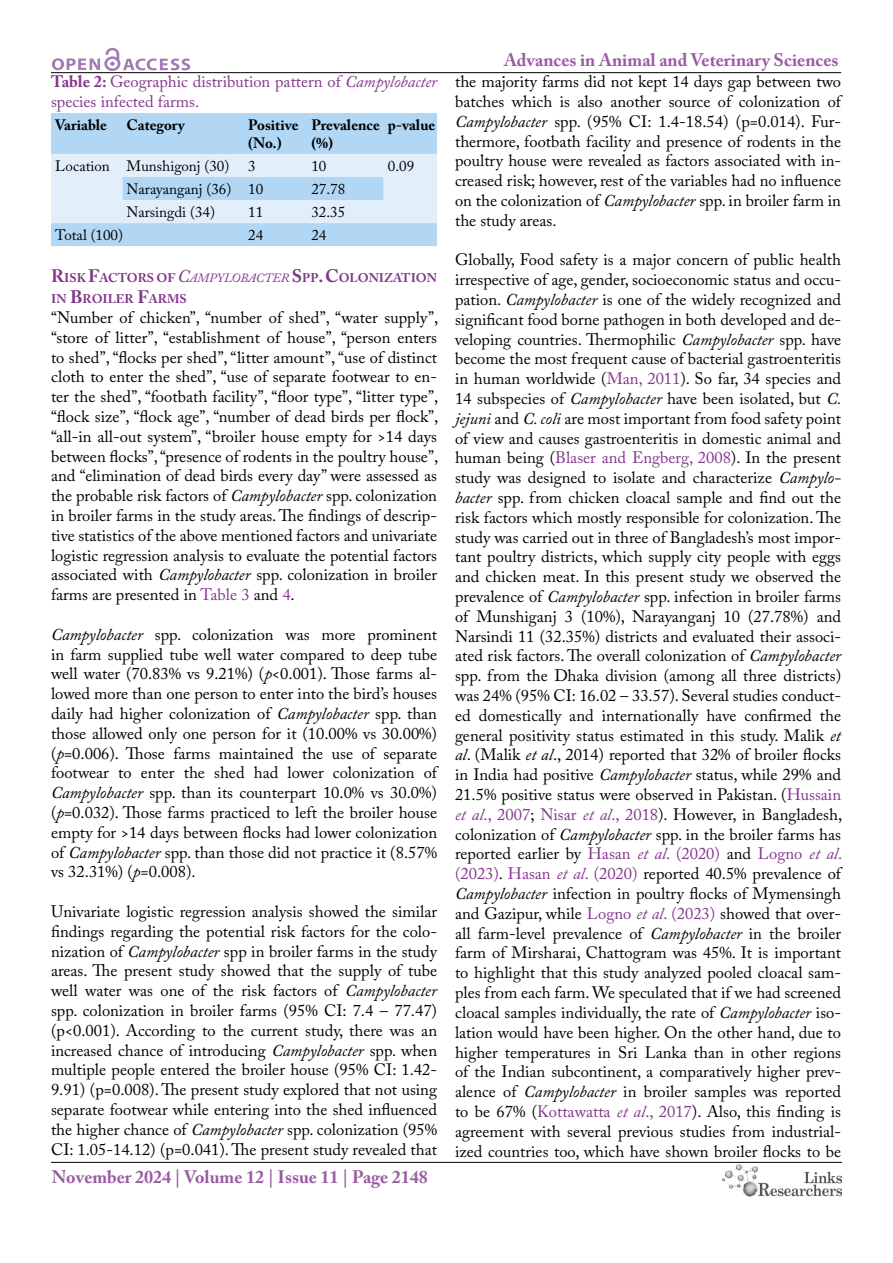
<style>
.page{position:relative;width:893px;height:1263px;background:#fff}
.page>*{position:absolute;margin:0;border:0;box-sizing:border-box;transform-origin:0 0}
.t1{font:700 18px "Adobe Caslon Pro";color:#995ca2}
.t2{font:16.5px/19.8px "Adobe Caslon Pro";color:#000;text-align:justify}
.t3{font:16.5px/19.8px "Adobe Caslon Pro";color:#82368c}
.t4{font:15px "Adobe Caslon Pro";color:#000}
.t5{font:700 15px/18px "Adobe Caslon Pro";color:#000}
.t6{font:700 12.6px/21.6px "Adobe Caslon Pro";color:#82368c}
.s1{font-weight:700}
.s2{font-style:italic}
.s3{font-size:18px}
.s4{font-weight:400;font-style:italic;font-size:18px}
.s5{font-weight:400;font-style:italic}
.s6{color:#82368c}
.s7{font-style:italic;color:#82368c}
</style>
<div class="page">
<hr style="left:51px;top:72px;width:790px;height:1px;background:#000">
<hr style="left:51px;top:1162px;width:791px;height:1px;background:#000">
<svg style="left:52px;top:48px;width:138px;height:23px"></svg>
<img style="left:723px;top:1164px;width:119px;height:33px">
<div style="left:51px;top:113px;width:386px;height:133px;background:#b2d7f4"></div>
<svg style="left:51px;top:154px;width:386px;height:69px;background:#d7e9f9"></svg>
<p class="t3" style="left:51px;top:72px;width:388px"><span class="s1">Table 2:</span> Geographic distribution pattern of <span class="s2">Campylobacter </span>species infected farms.</p>
<p class="t5" style="left:55px;top:116px;width:53px">Variable</p>
<p class="t5" style="left:127px;top:116px;width:60px">Category</p>
<p class="t5" style="left:248px;top:116px;width:52px">Positive (No.)</p>
<p class="t5" style="left:311px;top:116px;width:70px">Prevalence (%)</p>
<p class="t5" style="left:388px;top:116px;width:49px">p-value</p>
<p class="t4" style="left:55px;top:157px;width:176px">Location Munshigonj (30)</p>
<p class="t4" style="left:248px;top:157px;width:9px">3</p>
<p class="t4" style="left:311px;top:157px;width:16px">10</p>
<p class="t4" style="left:388px;top:157px;width:28px">0.09</p>
<p class="t4" style="left:127px;top:180px;width:138px">Narayanganj (36) 10</p>
<p class="t4" style="left:311px;top:180px;width:35px">27.78</p>
<p class="t4" style="left:127px;top:203px;width:90px">Narsingdi (34)</p>
<p class="t4" style="left:248px;top:203px;width:16px">11</p>
<p class="t4" style="left:311px;top:203px;width:35px">32.35</p>
<p class="t4" style="left:55px;top:226px;width:69px">Total (100)</p>
<p class="t4" style="left:248px;top:226px;width:16px">24</p>
<p class="t4" style="left:311px;top:226px;width:16px">24</p>
<p class="t6" style="left:51px;top:266px;width:388px"><span class="s3">R</span>ISK <span class="s3">F</span>ACTORS OF <span class="s4">C</span><span class="s5">AMPYLOBACTER</span> <span class="s3">S</span>PP<span class="s3">. C</span>OLONIZATION<br>IN <span class="s3">B</span>ROILER <span class="s3">F</span>ARMS</p>
<p class="t2" style="left:51px;top:307px;width:389px">“Number of chicken”, “number of shed”, “water supply”, “store of litter”, “establishment of house”, “person enters to shed”, “flocks per shed”, “litter amount”, “use of distinct cloth to enter the shed”, “use of separate footwear to en&shy;ter the shed”, “footbath facility”, “floor type”, “litter type”, “flock size”, “flock age”, “number of dead birds per flock”, “all-in all-out system”, “broiler house empty for &gt;14 days between flocks”, “presence of rodents in the poultry house”, and “elimination of dead birds every day” were assessed as the probable risk factors of <span class="s2">Campylobacter</span> spp. colonization in broiler farms in the study areas. The findings of descrip&shy;tive statistics of the above mentioned factors and univariate logistic regression analysis to evaluate the potential factors associated with <span class="s2">Campylobacter</span> spp. colonization in broiler farms are presented in <span class="s6">Table 3</span> and <span class="s6">4</span>.</p>
<p class="t2" style="left:51px;top:624px;width:388px"><span class="s2">Campylobacter</span> spp. colonization was more prominent in farm supplied tube well water compared to deep tube well water (70.83% vs 9.21%) (<span class="s2">p</span>&lt;0.001). Those farms al&shy;lowed more than one person to enter into the bird’s houses daily had higher colonization of <span class="s2">Campylobacter</span> spp. than those allowed only one person for it (10.00% vs 30.00%) (<span class="s2">p</span>=0.006). Those farms maintained the use of separate footwear to enter the shed had lower colonization of <span class="s2">Campylobacter</span> spp. than its counterpart 10.0% vs 30.0%) (<span class="s2">p</span>=0.032). Those farms practiced to left the broiler house empty for &gt;14 days between flocks had lower colonization of <span class="s2">Campylobacter</span> spp. than those did not practice it (8.57% vs 32.31%) (<span class="s2">p</span>=0.008).</p>
<p class="t2" style="left:51px;top:901px;width:388px">Univariate logistic regression analysis showed the similar findings regarding the potential risk factors for the colo&shy;nization of <span class="s2">Campylobacter</span> spp in broiler farms in the study areas. The present study showed that the supply of tube well water was one of the risk factors of <span class="s2">Campylobacter </span>spp. colonization in broiler farms (95% CI: 7.4 – 77.47) (p&lt;0.001). According to the current study, there was an increased chance of introducing <span class="s2">Campylobacter</span> spp. when multiple people entered the broiler house (95% CI: 1.42- 9.91) (p=0.008). The present study explored that not using separate footwear while entering into the shed influenced the higher chance of <span class="s2">Campylobacter</span> spp. colonization (95% CI: 1.05-14.12) (p=0.041). The present study revealed that</p>
<p class="t1" style="left:52px;top:1166px;width:378px">November 2024 | Volume 12 | Issue 11 | Page 2148</p>
<p class="t1" style="left:504px;top:50px;width:336px">Advances in Animal and Veterinary Sciences</p>
<p class="t2" style="left:455px;top:72px;width:388px">the majority farms did not kept 14 days gap between two batches which is also another source of colonization of <span class="s2">Campylobacter</span> spp. (95% CI: 1.4-18.54) (p=0.014). Fur&shy;thermore, footbath facility and presence of rodents in the poultry house were revealed as factors associated with in&shy;creased risk; however, rest of the variables had no influence on the colonization of <span class="s2">Campylobacter</span> spp. in broiler farm in the study areas.</p>
<p class="t2" style="left:455px;top:250px;width:389px">Globally, Food safety is a major concern of public health irrespective of age, gender, socioeconomic status and occu&shy;pation. <span class="s2">Campylobacter</span> is one of the widely recognized and significant food borne pathogen in both developed and de&shy;veloping countries. Thermophilic <span class="s2">Campylobacter</span> spp. have become the most frequent cause of bacterial gastroenteritis in human worldwide (<span class="s6">Man, 2011</span>). So far, 34 species and 14 subspecies of <span class="s2">Campylobacter</span> have been isolated, but <span class="s2">C. jejuni</span> and <span class="s2">C. coli</span> are most important from food safety point of view and causes gastroenteritis in domestic animal and human being (<span class="s6">Blaser and Engberg, 2008</span>). In the present study was designed to isolate and characterize <span class="s2">Campylo&shy;bacter</span> spp. from chicken cloacal sample and find out the risk factors which mostly responsible for colonization. The study was carried out in three of Bangladesh’s most impor&shy;tant poultry districts, which supply city people with eggs and chicken meat. In this present study we observed the prevalence of <span class="s2">Campylobacter</span> spp. infection in broiler farms of Munshiganj 3 (10%), Narayanganj 10 (27.78%) and Narsindi 11 (32.35%) districts and evaluated their associ&shy;ated risk factors. The overall colonization of <span class="s2">Campylobacter </span>spp. from the Dhaka division (among all three districts) was 24% (95% CI: 16.02 – 33.57). Several studies conduct&shy;ed domestically and internationally have confirmed the general positivity status estimated in this study. Malik <span class="s2">et al</span>. (Malik <span class="s2">et al</span>., 2014) reported that 32% of broiler flocks in India had positive <span class="s2">Campylobacter</span> status, while 29% and 21.5% positive status were observed in Pakistan. (<span class="s6">Hussain </span><span class="s7">et al</span><span class="s6">., 2007</span>; <span class="s6">Nisar</span> <span class="s7">et al</span><span class="s6">., 2018</span>). However, in Bangladesh, colonization of <span class="s2">Campylobacter</span> spp. in the broiler farms has reported earlier by <span class="s6">Hasan</span> <span class="s7">et al</span><span class="s6">. (2020)</span> and <span class="s6">Logno</span> <span class="s7">et al</span><span class="s6">. (2023)</span>. <span class="s6">Hasan</span> <span class="s7">et al</span><span class="s6">. (2020)</span> reported 40.5% prevalence of <span class="s2">Campylobacter</span> infection in poultry flocks of Mymensingh and Gazipur, while <span class="s6">Logno</span> <span class="s7">et al</span><span class="s6">. (2023)</span> showed that over&shy;all farm-level prevalence of <span class="s2">Campylobacter</span> in the broiler farm of Mirsharai, Chattogram was 45%. It is important to highlight that this study analyzed pooled cloacal sam&shy;ples from each farm. We speculated that if we had screened cloacal samples individually, the rate of <span class="s2">Campylobacter</span> iso&shy;lation would have been higher. On the other hand, due to higher temperatures in Sri Lanka than in other regions of the Indian subcontinent, a comparatively higher prev&shy;alence of <span class="s2">Campylobacter</span> in broiler samples was reported to be 67% (<span class="s6">Kottawatta</span> <span class="s7">et al</span><span class="s6">., 2017</span>). Also, this finding is agreement with several previous studies from industrial&shy;ized countries too, which have shown broiler flocks to be</p>
</div>
